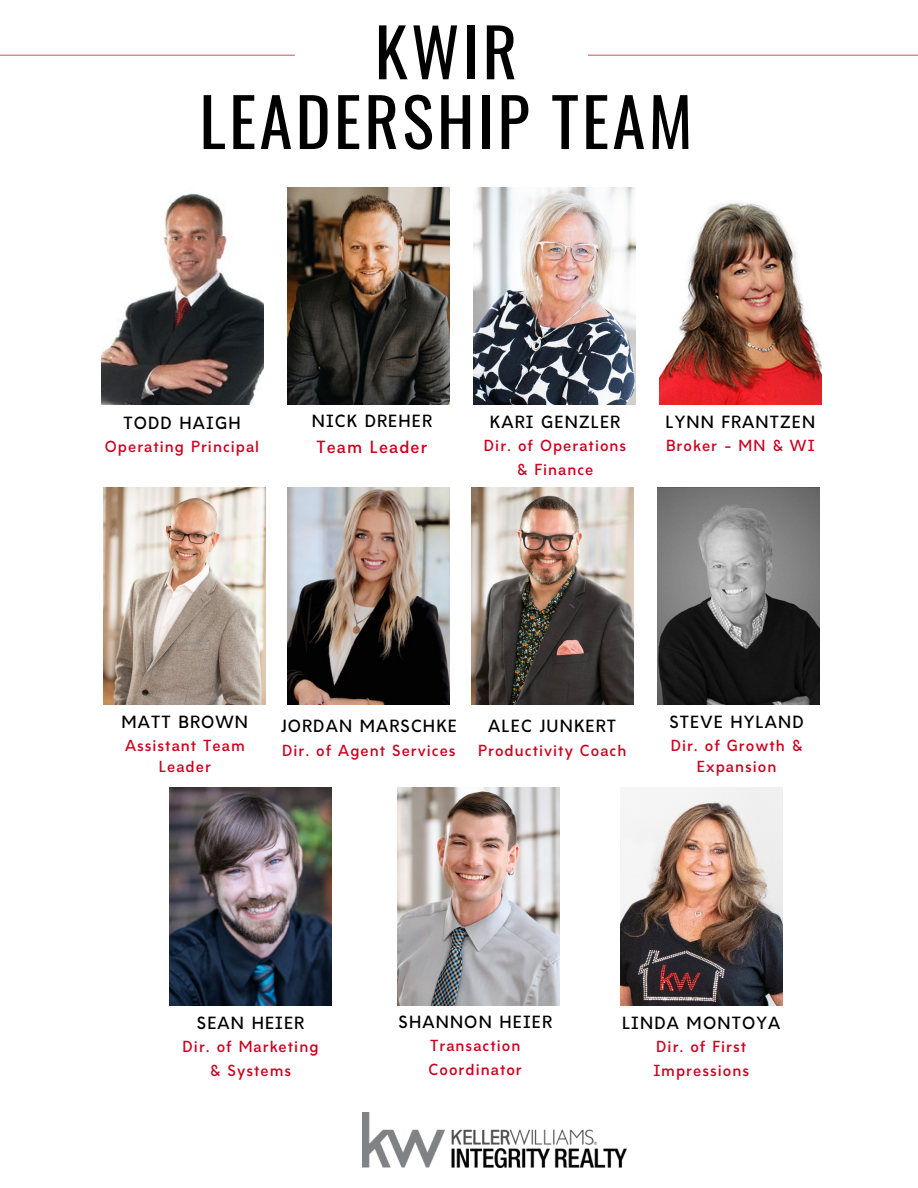
<style>
.page{position:relative;width:918px;height:1188px;background:#fff}
.page>*{position:absolute;margin:0;border:0;box-sizing:border-box;transform-origin:0 0}
.t1{font:66.45px "Oswald";letter-spacing:.05em;color:#000}
.t2{font:600 16.5px/25.8px "Amicale";letter-spacing:.07em;color:#000}
.t3{font:600 15px/23.7px "Amicale";letter-spacing:.07em;color:#ce011f;text-align:center}
.s1{color:#ce011f}
</style>
<div class="page">
<img style="left:101px;top:193px;width:162px;height:212px">
<hr style="left:588px;top:55px;width:330px;height:1px;background:#b40101">
<hr style="left:0;top:55px;width:295px;height:1px;background:#b40101">
<img style="left:362px;top:1112px;width:265px;height:55px">
<img style="left:287px;top:188px;width:162px;height:217px">
<img style="left:473px;top:188px;width:162px;height:217px">
<img style="left:659px;top:201px;width:162px;height:204px">
<img style="left:288px;top:487px;width:162px;height:218px">
<img style="left:104px;top:488px;width:162px;height:217px">
<img style="left:471px;top:488px;width:162px;height:217px">
<img style="left:657px;top:488px;width:162px;height:217px">
<img style="left:170px;top:788px;width:162px;height:217px">
<img style="left:398px;top:788px;width:162px;height:217px">
<img style="left:620px;top:788px;width:162px;height:217px">
<p class="t1" style="left:375px;top:0;width:144px">KWIR</p>
<p class="t1" style="left:199px;top:70px;width:495px">LEADERSHIP TEAM</p>
<p class="t2" style="left:123px;top:412px;width:119px">TODD HAIGH</p>
<p class="t3" style="left:105px;top:437px;width:156px">Operating Principal</p>
<p class="t2" style="left:312px;top:410px;width:122px">NICK DREHER<br><span class="s1">Team Leader</span></p>
<p class="t2" style="left:490px;top:411px;width:132px">KARI GENZLER</p>
<p class="t3" style="left:484px;top:436px;width:144px">Dir. of Operations &amp; Finance</p>
<p class="t2" style="left:665px;top:411px;width:151px">LYNN FRANTZEN</p>
<p class="t3" style="left:666px;top:436px;width:150px">Broker - MN &amp; WI</p>
<p class="t2" style="left:122px;top:711px;width:128px">MATT BROWN</p>
<p class="t3" style="left:125px;top:737px;width:121px;line-height:21.3px">Assistant Team<br>Leader</p>
<p class="t2" style="left:281px;top:715px;width:178px">JORDAN MARSCHKE</p>
<p class="t3" style="left:282px;top:740px;width:175px">Dir. of Agent Services</p>
<p class="t2" style="left:488px;top:715px;width:129px">ALEC JUNKERT</p>
<p class="t3" style="left:478px;top:740px;width:150px">Productivity Coach</p>
<p class="t2" style="left:669px;top:711px;width:136px">STEVE HYLAND</p>
<p class="t3" style="left:671px;top:737px;width:133px;line-height:21.3px">Dir. of Growth &amp;<br>Expansion</p>
<p class="t2" style="left:197px;top:1012px;width:109px">SEAN HEIER</p>
<p class="t3" style="left:183px;top:1037px;width:137px">Dir. of Marketing &amp; Systems</p>
<p class="t2" style="left:398px;top:1011px;width:155px">SHANNON HEIER</p>
<p class="t3" style="left:429px;top:1036px;width:95px;text-align:left">Transaction<br>Coordinator</p>
<p class="t2" style="left:622px;top:1012px;width:160px">LINDA MONTOYA</p>
<p class="t3" style="left:653px;top:1037px;width:97px;text-align:left">Dir. of First<br>Impressions</p>
</div>
